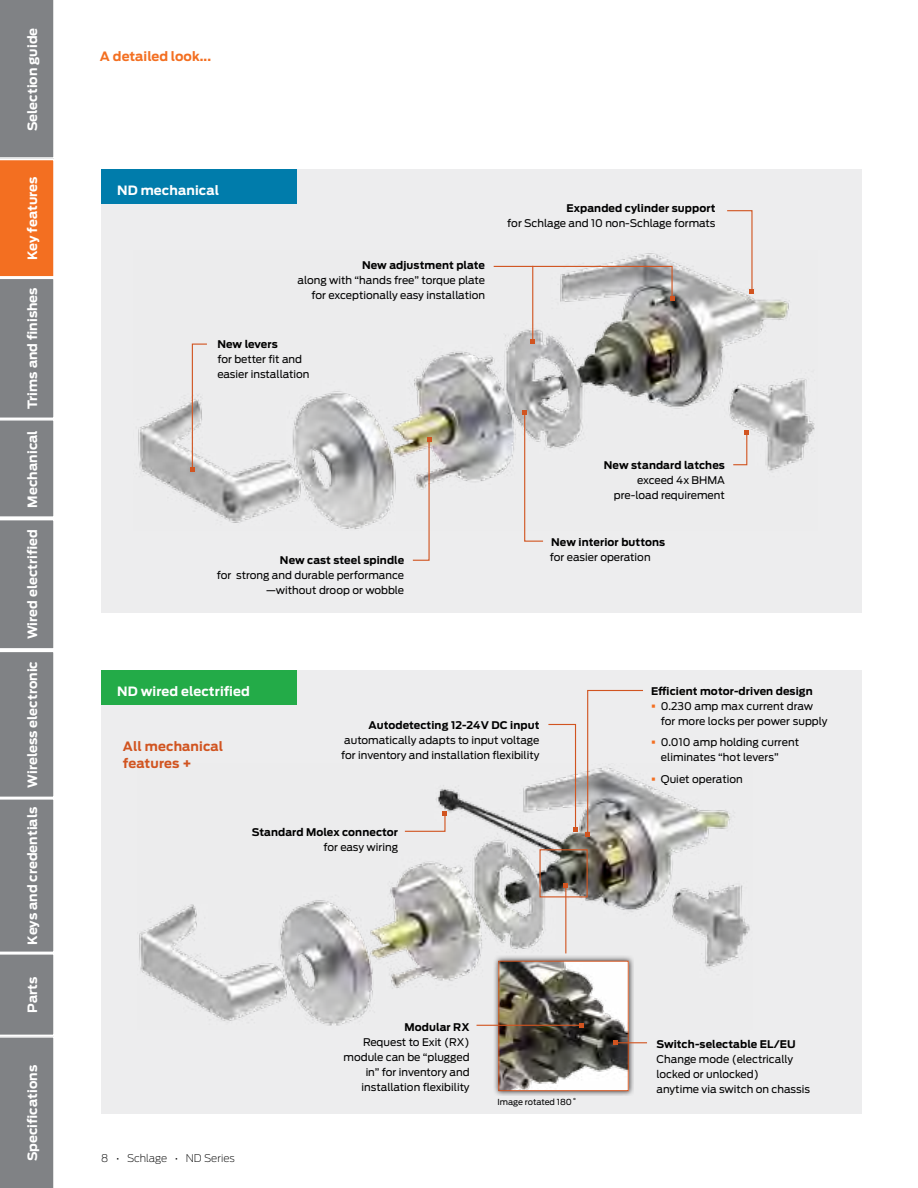
<style>
.page{position:relative;width:918px;height:1188px;background:#fff}
.page>*{position:absolute;margin:0;border:0;box-sizing:border-box;transform-origin:0 0}
.t1{font:700 12.75px "Antenna";letter-spacing:.005em;color:#fff}
.t2{font:700 12.75px/16.5px "Antenna";letter-spacing:.01em;color:#d15420}
.t3{font:700 12.75px "Antenna";letter-spacing:.005em;color:#f36f21}
.t4{font:10.5px/15px "Antenna";color:#000}
.t5{font:700 10.5px "Antenna";letter-spacing:.01em;color:#000}
.t6{font:200 10.5px "Antenna";letter-spacing:-.005em;color:#000}
.t7{font:8.25px "Antenna";letter-spacing:-.005em;color:#000}
</style>
<div class="page">
<div style="left:101px;top:670px;width:761px;height:444px;background:#ededee"></div>
<div style="left:101px;top:670px;width:196px;height:35px;background:#23ab48"></div>
<div style="left:101px;top:169px;width:761px;height:444px;background:#ededee"></div>
<div style="left:101px;top:169px;width:196px;height:34px;background:#007cab"></div>
<img style="left:138px;top:253px;width:677px;height:276px">
<svg style="left:726px;top:210px;width:28px;height:84px"></svg>
<svg style="left:732px;top:431px;width:17px;height:35px"></svg>
<svg style="left:522px;top:410px;width:22px;height:132px"></svg>
<hr style="left:532px;top:266px;width:1px;height:75px;background:#d15420">
<svg style="left:531px;top:339px;width:4px;height:5px"></svg>
<svg style="left:493px;top:265px;width:181px;height:35px"></svg>
<svg style="left:412px;top:437px;width:19px;height:124px"></svg>
<svg style="left:190px;top:343px;width:18px;height:129px"></svg>
<img style="left:139px;top:772px;width:611px;height:254px">
<svg style="left:493px;top:955px;width:141px;height:141px"></svg>
<img style="left:500px;top:963px;width:127px;height:126px">
<div style="left:498px;top:961px;width:131px;height:130px;border:1px solid #d15420"></div>
<div style="left:539px;top:849px;width:49px;height:48px;border:1px solid #d15420"></div>
<hr style="left:565px;top:885px;width:1px;height:68px;background:#d15420">
<svg style="left:564px;top:883px;width:4px;height:4px"></svg>
<hr style="left:477px;top:1025px;width:104px;height:1px;background:#d15420">
<svg style="left:579px;top:1023px;width:5px;height:5px"></svg>
<hr style="left:616px;top:1042px;width:31px;height:1px;background:#d15420">
<svg style="left:613px;top:1041px;width:5px;height:4px"></svg>
<svg style="left:585px;top:689px;width:59px;height:147px"></svg>
<svg style="left:547px;top:723px;width:31px;height:109px"></svg>
<svg style="left:404px;top:811px;width:43px;height:21px"></svg>
<svg style="left:0;top:0;width:54px;height:1188px;background:#8d827d"></svg>
<p class="t1" style="left:24px;top:131px;width:105px;rotate:-90deg">Selection guide</p>
<p class="t1" style="left:24px;top:260px;width:85px;rotate:-90deg">Key features</p>
<p class="t1" style="left:24px;top:409px;width:123px;rotate:-90deg">Trims and finishes</p>
<p class="t1" style="left:24px;top:508px;width:79px;rotate:-90deg">Mechanical</p>
<p class="t1" style="left:24px;top:639px;width:112px;rotate:-90deg">Wired electrified</p>
<p class="t1" style="left:24px;top:788px;width:128px;rotate:-90deg">Wireless electronic</p>
<p class="t1" style="left:24px;top:945px;width:139px;rotate:-90deg">Keys and credentials</p>
<p class="t1" style="left:24px;top:1013px;width:38px;rotate:-90deg">Parts</p>
<p class="t1" style="left:24px;top:1161px;width:98px;rotate:-90deg">Specifications</p>
<p class="t3" style="left:100px;top:48px;width:113px">A detailed look...</p>
<p class="t1" style="left:117px;top:182px;width:104px">ND mechanical</p>
<p class="t5" style="left:362px;top:258px;width:125px">New adjustment plate</p>
<p class="t4" style="left:298px;top:272px;width:189px;text-align:right">along with “hands free” torque plate for exceptionally easy installation</p>
<p class="t5" style="left:217px;top:337px;width:62px">New levers</p>
<p class="t4" style="left:217px;top:351px;width:94px">for better fit and easier installation</p>
<p class="t5" style="left:566px;top:201px;width:151px">Expanded cylinder support</p>
<p class="t4" style="left:507px;top:215px;width:210px">for Schlage and 10 non-Schlage formats</p>
<p class="t5" style="left:280px;top:553px;width:126px">New cast steel spindle</p>
<p class="t4" style="left:217px;top:568px;width:189px;text-align:right">for strong and durable performance —without droop or wobble</p>
<p class="t5" style="left:604px;top:457px;width:123px">New standard latches</p>
<p class="t4" style="left:614px;top:472px;width:112px;text-align:right">exceed 4x BHMA pre-load requirement</p>
<p class="t5" style="left:551px;top:535px;width:116px">New interior buttons</p>
<p class="t4" style="left:550px;top:549px;width:102px">for easier operation</p>
<p class="t1" style="left:117px;top:683px;width:134px">ND wired electrified</p>
<p class="t2" style="left:123px;top:739px;width:102px">All mechanical features +</p>
<p class="t5" style="left:368px;top:718px;width:173px">Autodetecting 12-24V DC input</p>
<p class="t4" style="left:341px;top:733px;width:200px">automatically adapts to input voltage for inventory and installation flexibility</p>
<p class="t5" style="left:252px;top:825px;width:148px">Standard Molex connector</p>
<p class="t4" style="left:323px;top:839px;width:76px">for easy wiring</p>
<p class="t5" style="left:651px;top:684px;width:163px">Efficient motor-driven design</p>
<p class="t4" style="left:661px;top:698px;width:168px">0.230 amp max current draw for more locks per power supply</p>
<p class="t4" style="left:661px;top:735px;width:140px">0.010 amp holding current eliminates “hot levers”</p>
<p class="t4" style="left:661px;top:772px;width:84px">Quiet operation</p>
<p class="t5" style="left:404px;top:1020px;width:67px">Modular RX</p>
<p class="t4" style="left:344px;top:1035px;width:128px;text-align:right">Request to Exit (RX) module can be “plugged in” for inventory and installation flexibility</p>
<p class="t5" style="left:656px;top:1037px;width:141px">Switch-selectable EL/EU</p>
<p class="t4" style="left:656px;top:1051px;width:155px">Change mode (electrically locked or unlocked)<br>anytime via switch on chassis</p>
<p class="t6" style="left:101px;top:1151px;width:135px">8 • Schlage • ND Series</p>
<p class="t7" style="left:497px;top:1097px;width:81px">Image rotated 180˚</p>
</div>
